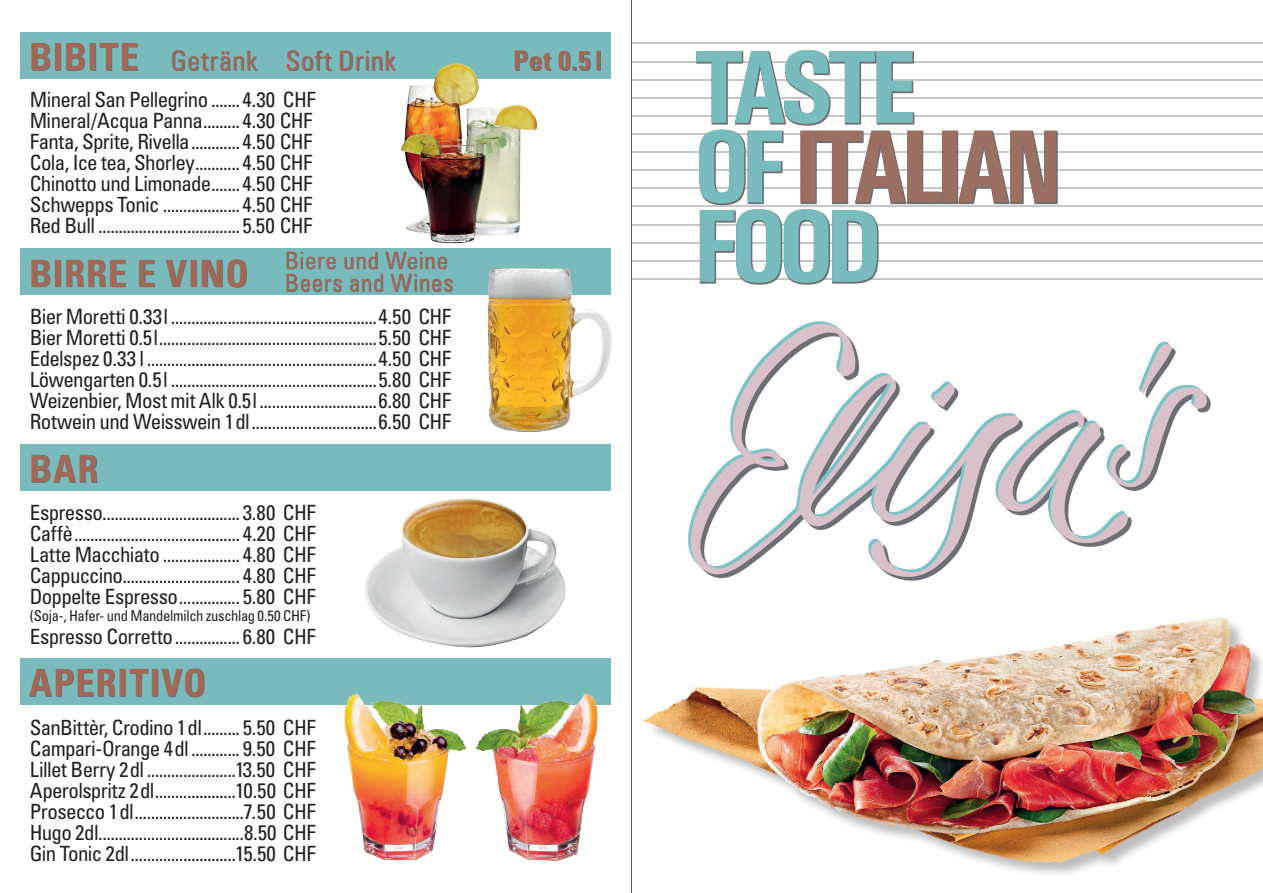
<style>
.page{position:relative;width:1263px;height:893px;background:#fff}
.page>*{position:absolute;margin:0;border:0;box-sizing:border-box;transform-origin:0 0}
.t1{font:700 condensed 37.5px "Univers";letter-spacing:.03em;color:#a16856}
.t2{font:condensed 27px "Univers";letter-spacing:.015em;color:#a16856}
.t3{font:700 condensed 27px "Univers";color:#a16856}
.t4{font:condensed 24px/22.5px "Univers";letter-spacing:.005em;color:#a16856}
.t5{font:condensed 21px/21px "Univers";letter-spacing:-.03em;color:#231f20;text-align:justify}
.t6{font:condensed 15px "Univers";letter-spacing:-.02em;color:#231f20}
.s1{font-weight:700;font-size:37.5px}
</style>
<div class="page">
<hr style="left:632px;top:43px;width:631px;height:1px;background:#c7c6c8">
<hr style="left:632px;top:61px;width:631px;height:1px;background:#c7c6c8">
<hr style="left:632px;top:79px;width:631px;height:2px;background:#c7c6c8">
<hr style="left:632px;top:97px;width:631px;height:2px;background:#c7c6c8">
<hr style="left:632px;top:115px;width:631px;height:2px;background:#c7c6c8">
<hr style="left:632px;top:133px;width:631px;height:2px;background:#c7c6c8">
<hr style="left:632px;top:151px;width:631px;height:2px;background:#c7c6c8">
<hr style="left:632px;top:169px;width:631px;height:2px;background:#c7c6c8">
<hr style="left:632px;top:187px;width:631px;height:2px;background:#c7c6c8">
<hr style="left:632px;top:206px;width:631px;height:1px;background:#c7c6c8">
<hr style="left:632px;top:224px;width:631px;height:1px;background:#c7c6c8">
<hr style="left:632px;top:242px;width:631px;height:2px;background:#c7c6c8">
<hr style="left:632px;top:260px;width:631px;height:2px;background:#c7c6c8">
<hr style="left:632px;top:278px;width:631px;height:2px;background:#c7c6c8">
<svg style="left:696px;top:50px;width:362px;height:235px"></svg>
<svg style="left:688px;top:323px;width:523px;height:258px"></svg>
<div style="left:21px;top:32px;width:590px;height:47px;background:#79bbbd"></div>
<div style="left:21px;top:248px;width:590px;height:47px;background:#79bbbd"></div>
<div style="left:21px;top:658px;width:590px;height:47px;background:#79bbbd"></div>
<div style="left:21px;top:444px;width:590px;height:46px;background:#79bbbd"></div>
<img style="left:642px;top:616px;width:621px;height:258px">
<img style="left:488px;top:268px;width:124px;height:164px">
<img style="left:354px;top:490px;width:237px;height:158px">
<img style="left:344px;top:693px;width:254px;height:168px">
<svg style="left:32px;top:44px;width:569px;height:27px"></svg>
<svg style="left:32px;top:259px;width:214px;height:29px"></svg>
<svg style="left:287px;top:252px;width:166px;height:40px"></svg>
<svg style="left:32px;top:455px;width:66px;height:27px"></svg>
<svg style="left:30px;top:669px;width:174px;height:28px"></svg>
<img style="left:381px;top:64px;width:177px;height:189px">
<hr style="left:631px;top:0;width:1px;height:893px;background:#231f20">
<p class="t2" style="left:29px;top:43px;width:368px"><span class="s1">BIBITE</span> Getränk Soft Drink</p>
<p class="t3" style="left:513px;top:44px;width:91px">Pet 0.5 l</p>
<p class="t5" style="left:30px;top:89px;width:287px;text-align:left">Mineral San Pellegrino .......4.30 CHF Mineral/Acqua Panna......... 4.30 CHF Fanta, Sprite, Rivella............4.50 CHF Cola, Ice tea, Shorley...........4.50 CHF Chinotto und Limonade.......4.50 CHF Schwepps Tonic ...................4.50 CHF Red Bull ...................................5.50 CHF</p>
<h1 class="t1" style="left:29px;top:250px;width:221px">BIRRE E VINO</h1>
<p class="t4" style="left:284px;top:249px;width:170px">Biere und Weine<br>Beers and Wines</p>
<p class="t5" style="left:30px;top:305px;width:423px">Bier Moretti 0.33l ...................................................4.50 CHF Bier Moretti 0.5l......................................................5.50 CHF Edelspez 0.33 l .........................................................4.50 CHF Löwengarten 0.5l ...................................................5.80 CHF Weizenbier, Most mit Alk 0.5l.............................6.80 CHF Rotwein und Weisswein 1dl...............................6.50 CHF</p>
<h1 class="t1" style="left:29px;top:446px;width:71px">BAR</h1>
<p class="t5" style="left:30px;top:502px;width:287px">Espresso.................................. 3.80 CHF Caffè......................................... 4.20 CHF Latte Macchiato ................... 4.80 CHF Cappuccino............................. 4.80 CHF Doppelte Espresso............... 5.80 CHF</p>
<p class="t6" style="left:30px;top:606px;width:282px">(Soja-, Hafer- und Mandelmilch zuschlag 0.50 CHF)</p>
<p class="t5" style="left:30px;top:625px;width:287px">Espresso Corretto................ 6.80 CHF</p>
<h1 class="t1" style="left:29px;top:660px;width:179px">APERITIVO</h1>
<p class="t5" style="left:30px;top:717px;width:287px">SanBittèr, Crodino 1dl......... 5.50 CHF Campari-Orange 4dl............ 9.50 CHF Lillet Berry 2dl ......................13.50 CHF Aperolspritz 2dl....................10.50 CHF Prosecco 1dl...........................7.50 CHF Hugo 2dl....................................8.50 CHF Gin Tonic 2dl..........................15.50 CHF</p>
</div>
